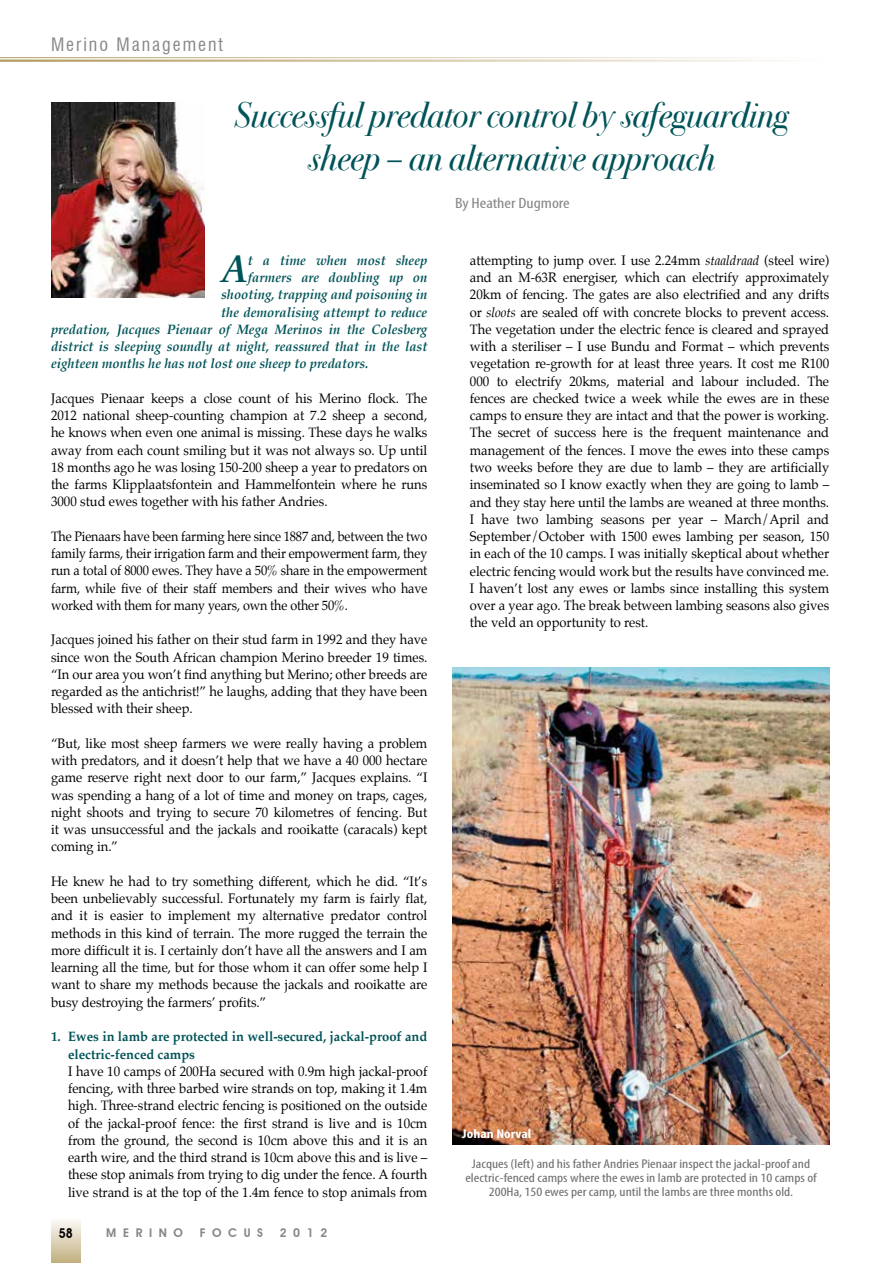
<style>
.page{position:relative;width:893px;height:1263px;background:#fff}
.page>*{position:absolute;margin:0;border:0;box-sizing:border-box;transform-origin:0 0}
.t1{font:italic 700 38.7px "Palatino";color:#005358;scale:.96 1}
.t2{font:36px/43.2px "Bodoni Svty Two ITCTT Book Ita";color:#005358;text-align:center;scale:.95 1}
.t3{font:condensed 18px "Swiss 721 BT";letter-spacing:.11em;color:#878787}
.t4{font:condensed 15px "Myriad Pro";color:#878787;scale:1.2 1}
.t5{font:13.5px/17.2px "Palatino";color:#000;text-align:justify;scale:.96 1}
.t6{font:13.5px/17.2px "Palatino";color:#000;text-align:justify;scale:.93 1}
.t7{font:italic 700 13.5px "Palatino";color:#005358;scale:.96 1}
.t8{font:700 13.5px/17.2px "Palatino";color:#005358;scale:.96 1}
.t9{font:600 13.5px "Avant Garde IT Cby BT";color:#000;scale:.9 1}
.t10{font:condensed 12.75px/14.2px "Myriad Pro";color:#706f6f;text-align:center;scale:1.2 1}
.t11{font:700 condensed 12.75px "Myriad Pro";color:#fff;scale:1.2 1}
.t12{font:600 12px "Avant Garde IT Cby BT";letter-spacing:.55em;color:#878787}
.s1{font-style:italic}
</style>
<div class="page">
<div style="left:51px;top:1216px;width:30px;height:47px;background:linear-gradient(to bottom,#fff,#c1af7d)"></div>
<img style="left:453px;top:668px;width:376px;height:477px">
<img style="left:51px;top:102px;width:153px;height:196px">
<h3 class="t3" style="left:51px;top:34px;width:173px">Merino Management</h3>
<h2 class="t2" style="left:235px;top:91px;width:584px">Successful predator control by safeguarding sheep – an alternative approach</h2>
<p class="t4" style="left:455px;top:194px;width:97px">By Heather Dugmore</p>
<h1 class="t1" style="left:221px;top:237px;width:29px">A</h1>
<p class="t7" style="left:248px;top:249px;width:188px">t a time when most sheep</p>
<p class="t7" style="left:248px;top:266px;width:188px">farmers are doubling up on</p>
<p class="t7" style="left:221px;top:284px;width:216px">shooting, trapping and poisoning in</p>
<p class="t7" style="left:221px;top:301px;width:216px">the demoralising attempt to reduce</p>
<p class="t7" style="left:51px;top:318px;width:393px">predation, Jacques Pienaar of Mega Merinos in the Colesberg</p>
<p class="t7" style="left:51px;top:335px;width:394px">district is sleeping soundly at night, reassured that in the last</p>
<p class="t7" style="left:51px;top:353px;width:332px">eighteen months he has not lost one sheep to predators.</p>
<p class="t5" style="left:51px;top:390px;width:394px">Jacques Pienaar keeps a close count of his Merino flock. The 2012 national sheep-counting champion at 7.2 sheep a second, he knows when even one animal is missing. These days he walks away from each count smiling but it was not always so. Up until 18 months ago he was losing 150-200 sheep a year to predators on the farms Klipplaatsfontein and Hammelfontein where he runs 3000 stud ewes together with his father Andries.</p>
<p class="t6" style="left:51px;top:528px;width:406px">The Pienaars have been farming here since 1887 and, between the two family farms, their irrigation farm and their empowerment farm, they run a total of 8000 ewes. They have a 50% share in the empowerment farm, while five of their staff members and their wives who have worked with them for many years, own the other 50%.</p>
<p class="t5" style="left:51px;top:631px;width:394px">Jacques joined his father on their stud farm in 1992 and they have since won the South African champion Merino breeder 19 times. “In our area you won’t find anything but Merino; other breeds are regarded as the antichrist!” he laughs, adding that they have been blessed with their sheep.</p>
<p class="t5" style="left:51px;top:735px;width:394px">“But, like most sheep farmers we were really having a problem with predators, and it doesn’t help that we have a 40 000 hectare game reserve right next door to our farm,” Jacques explains. “I was spending a hang of a lot of time and money on traps, cages, night shoots and trying to secure 70 kilometres of fencing. But it was unsuccessful and the jackals and rooikatte (caracals) kept coming in.”</p>
<p class="t5" style="left:51px;top:873px;width:394px">He knew he had to try something different, which he did. “It’s been unbelievably successful. Fortunately my farm is fairly flat, and it is easier to implement my alternative predator control methods in this kind of terrain. The more rugged the terrain the more difficult it is. I certainly don’t have all the answers and I am learning all the time, but for those whom it can offer some help I want to share my methods because the jackals and rooikatte are busy destroying the farmers’ profits.”</p>
<p class="t8" style="left:68px;top:1028px;width:376px;text-indent:-17px">1. Ewes in lamb are protected in well-secured, jackal-proof and electric-fenced camps</p>
<p class="t5" style="left:68px;top:1062px;width:376px">I have 10 camps of 200Ha secured with 0.9m high jackal-proof fencing, with three barbed wire strands on top, making it 1.4m high. Three-strand electric fencing is positioned on the outside of the jackal-proof fence: the first strand is live and is 10cm from the ground, the second is 10cm above this and it is an earth wire, and the third strand is 10cm above this and is live – these stop animals from trying to dig under the fence. A fourth live strand is at the top of the 1.4m fence to stop animals from</p>
<p class="t9" style="left:59px;top:1225px;width:17px">58</p>
<p class="t12" style="left:106px;top:1226px;width:78px">MERINO</p>
<p class="t12" style="left:200px;top:1226px;width:65px">FOCUS</p>
<p class="t12" style="left:280px;top:1226px;width:49px">2012</p>
<p class="t5" style="left:470px;top:252px;width:376px">attempting to jump over. I use 2.24mm <span class="s1">staaldraad</span> (steel wire) and an M-63R energiser, which can electrify approximately 20km of fencing. The gates are also electrified and any drifts or <span class="s1">sloots</span> are sealed off with concrete blocks to prevent access.<br>The vegetation under the electric fence is cleared and sprayed with a steriliser – I use Bundu and Format – which prevents vegetation re-growth for at least three years. It cost me R100<br>000 to electrify 20kms, material and labour included. The fences are checked twice a week while the ewes are in these camps to ensure they are intact and that the power is working.<br>The secret of success here is the frequent maintenance and management of the fences. I move the ewes into these camps two weeks before they are due to lamb – they are artificially inseminated so I know exactly when they are going to lamb – and they stay here until the lambs are weaned at three months.<br>I have two lambing seasons per year – March/April and September/October with 1500 ewes lambing per season, 150 in each of the 10 camps. I was initially skeptical about whether electric fencing would work but the results have convinced me.<br>I haven’t lost any ewes or lambs since installing this system over a year ago. The break between lambing seasons also gives the veld an opportunity to rest.</p>
<p class="t11" style="left:462px;top:1126px;width:59px">Johan Norval</p>
<p class="t10" style="left:465px;top:1156px;width:294px">Jacques (left) and his father Andries Pienaar inspect the jackal-proof and electric-fenced camps where the ewes in lamb are protected in 10 camps of<br>200Ha, 150 ewes per camp, until the lambs are three months old.</p>
</div>
